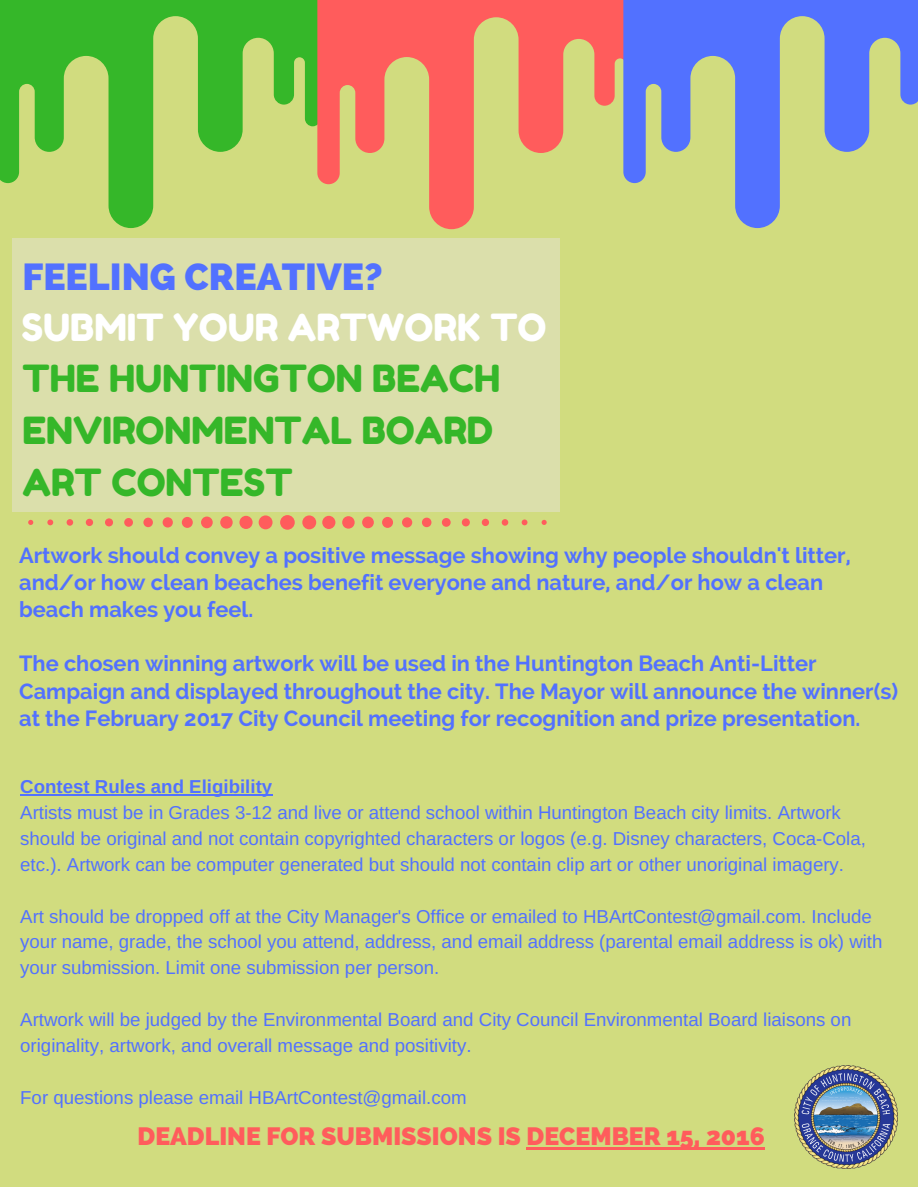
<style>
.page{position:relative;width:918px;height:1187px;background:#fff}
.page>*{position:absolute;margin:0;border:0;box-sizing:border-box;transform-origin:0 0}
.t1{font:37.35px/51.8px "Fredoka One";color:#35b729}
.t2{font:37.35px "Fredoka One";color:#fff}
.t3{font:800 37.35px "Raleway";color:#5271ff}
.t4{font:800 24.9px "Raleway";color:#ff5c5c}
.t5{font:700 21.75px/27px "Raleway";color:#5271ff}
.t6{font:18.75px/25.8px "Arimo";color:#5271ff}
.t7{font:700 18.75px "Arimo";color:#5271ff}
</style>
<div class="page">
<div style="left:0;top:0;width:918px;height:1186px;background:#d1dc7f"></div>
<svg style="left:0;top:0;width:317px;height:228px"></svg>
<svg style="left:317px;top:0;width:306px;height:229px"></svg>
<svg style="left:623px;top:0;width:295px;height:228px"></svg>
<div style="left:280px;top:515px;width:15px;height:14px;background:#ff5c5c;border-radius:50%"></div>
<div style="left:302px;top:515px;width:14px;height:14px;background:#ff5c5c;border-radius:50%"></div>
<div style="left:322px;top:516px;width:13px;height:13px;background:#ff5c5c;border-radius:50%"></div>
<svg style="left:342px;top:516px;width:13px;height:12px"></svg>
<svg style="left:362px;top:516px;width:12px;height:12px"></svg>
<div style="left:382px;top:517px;width:11px;height:11px;background:#ff5c5c;border-radius:50%"></div>
<div style="left:402px;top:517px;width:10px;height:10px;background:#ff5c5c;border-radius:50%"></div>
<svg style="left:422px;top:517px;width:9px;height:10px"></svg>
<svg style="left:442px;top:518px;width:9px;height:9px"></svg>
<svg style="left:462px;top:518px;width:8px;height:8px"></svg>
<div style="left:482px;top:519px;width:7px;height:7px;background:#ff5c5c;border-radius:50%"></div>
<svg style="left:502px;top:519px;width:6px;height:6px"></svg>
<svg style="left:522px;top:519px;width:5px;height:6px"></svg>
<svg style="left:542px;top:520px;width:5px;height:5px"></svg>
<div style="left:259px;top:515px;width:14px;height:14px;background:#ff5c5c;border-radius:50%"></div>
<div style="left:239px;top:516px;width:14px;height:13px;background:#ff5c5c;border-radius:50%"></div>
<svg style="left:220px;top:516px;width:13px;height:12px"></svg>
<div style="left:201px;top:516px;width:12px;height:12px;background:#ff5c5c;border-radius:50%"></div>
<div style="left:182px;top:517px;width:11px;height:11px;background:#ff5c5c;border-radius:50%"></div>
<svg style="left:163px;top:517px;width:10px;height:10px"></svg>
<div style="left:143px;top:517px;width:10px;height:10px;background:#ff5c5c;border-radius:50%"></div>
<div style="left:124px;top:518px;width:9px;height:9px;background:#ff5c5c;border-radius:50%"></div>
<svg style="left:105px;top:518px;width:8px;height:8px"></svg>
<div style="left:86px;top:519px;width:7px;height:7px;background:#ff5c5c;border-radius:50%"></div>
<svg style="left:67px;top:519px;width:6px;height:6px"></svg>
<svg style="left:47px;top:519px;width:6px;height:6px"></svg>
<svg style="left:28px;top:520px;width:5px;height:5px"></svg>
<div style="left:12px;top:238px;width:548px;height:273px;background:#dbdfab"></div>
<svg style="left:527px;top:1147px;width:63px;height:2px"></svg>
<hr style="left:590px;top:1147px;width:22px;height:2px;background:#ff5c5c">
<svg style="left:612px;top:1147px;width:153px;height:2px"></svg>
<img style="left:794px;top:1065px;width:104px;height:103px">
<svg style="left:20px;top:794px;width:252px;height:1px"></svg>
<h1 class="t3" style="left:22px;top:255px;width:362px">FEELING CREATIVE?</h1>
<h1 class="t2" style="left:21px;top:304px;width:527px">SUBMIT YOUR ARTWORK TO</h1>
<h1 class="t1" style="left:22px;top:353px;width:479px">THE HUNTINGTON BEACH<br>ENVIRONMENTAL BOARD<br>ART CONTEST</h1>
<p class="t5" style="left:19px;top:542px;width:833px">Artwork should convey a positive message showing why people shouldn't litter, and/or how clean beaches benefit everyone and nature, and/or how a clean beach makes you feel.</p>
<p class="t5" style="left:19px;top:650px;width:881px">The chosen winning artwork will be used in the Huntington Beach Anti-Litter<br>Campaign and displayed throughout the city. The Mayor will announce the winner(s) at the February 2017 City Council meeting for recognition and prize presentation.</p>
<p class="t7" style="left:20px;top:776px;width:254px">Contest Rules and Eligibility</p>
<p class="t6" style="left:20px;top:799px;width:847px">Artists must be in Grades 3-12 and live or attend school within Huntington Beach city limits. Artwork should be original and not contain copyrighted characters or logos (e.g. Disney characters, Coca-Cola, etc.). Artwork can be computer generated but should not contain clip art or other unoriginal imagery.</p>
<p class="t6" style="left:20px;top:903px;width:864px">Art should be dropped off at the City Manager's Office or emailed to HBArtContest@gmail.com. Include your name, grade, the school you attend, address, and email address (parental email address is ok) with your submission. Limit one submission per person.</p>
<p class="t6" style="left:20px;top:1006px;width:833px">Artwork will be judged by the Environmental Board and City Council Environmental Board liaisons on originality, artwork, and overall message and positivity.</p>
<p class="t6" style="left:20px;top:1084px;width:448px">For questions please email HBArtContest@gmail.com</p>
<h2 class="t4" style="left:137px;top:1121px;width:629px">DEADLINE FOR SUBMISSIONS IS DECEMBER 15, 2016</h2>
</div>
